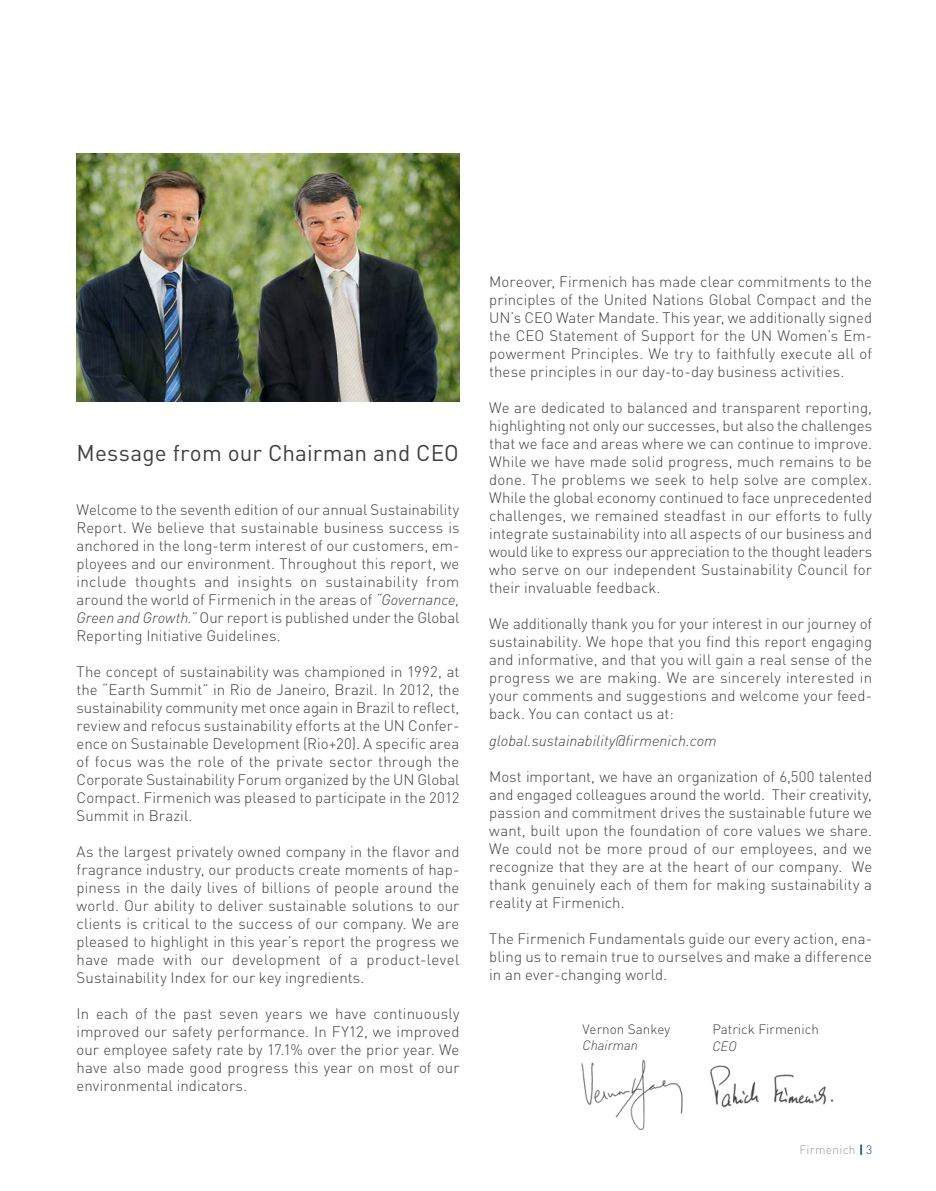
<style>
.page{position:relative;width:936px;height:1191px;background:#fff}
.page>*{position:absolute;margin:0;border:0;box-sizing:border-box;transform-origin:0 0}
.t1{font:22.5px "DIN Pro";letter-spacing:.005em;color:#404041}
.t2{font:300 15px/18px "DIN Pro";letter-spacing:.005em;color:#404041;text-align:justify}
.t3{font:italic 300 15px "DIN Pro";color:#404041}
.t4{font:300 13.5px "DIN";color:#404041}
.t5{font:300 13.5px "DIN Pro";color:#404041}
.t6{font:italic 300 13.5px "DIN Pro";color:#404041}
.t7{font:300 12px "DIN Pro";letter-spacing:.025em;color:#939ba1}
.s1{font-style:italic}
.s2{font-weight:700;color:#00467f}
.s3{color:#00467f}
</style>
<div class="page">
<img style="left:710px;top:1065px;width:124px;height:43px">
<img style="left:581px;top:1059px;width:102px;height:72px">
<img style="left:77px;top:154px;width:382px;height:248px">
<h1 class="t1" style="left:77px;top:445px;width:383px">Message from our Chairman and CEO</h1>
<p class="t2" style="left:77px;top:502px;width:384px">Welcome to the seventh edition of our annual Sustainability Report. We believe that sustainable business success is anchored in the long-term interest of our customers, em&shy;ployees and our environment. Throughout this report, we include thoughts and insights on sustainability from around the world of Firmenich in the areas of <span class="s1">“Governance, Green and Growth.”</span> Our report is published under the Global Reporting Initiative Guidelines.</p>
<p class="t2" style="left:77px;top:664px;width:384px">The concept of sustainability was championed in 1992, at the “Earth Summit” in Rio de Janeiro, Brazil. In 2012, the sustainability community met once again in Brazil to reflect, review and refocus sustainability efforts at the UN Confer&shy;ence on Sustainable Development (Rio+20). A specific area of focus was the role of the private sector through the Corporate Sustainability Forum organized by the UN Global Compact. Firmenich was pleased to participate in the 2012<br>Summit in Brazil.</p>
<p class="t2" style="left:77px;top:844px;width:384px">As the largest privately owned company in the flavor and fragrance industry, our products create moments of hap&shy;piness in the daily lives of billions of people around the world. Our ability to deliver sustainable solutions to our clients is critical to the success of our company. We are pleased to highlight in this year’s report the progress we have made with our development of a product-level Sustainability Index for our key ingredients.</p>
<p class="t2" style="left:77px;top:1006px;width:384px">In each of the past seven years we have continuously improved our safety performance. In FY12, we improved our employee safety rate by 17.1% over the prior year. We have also made good progress this year on most of our environmental indicators.</p>
<p class="t2" style="left:489px;top:275px;width:384px">Moreover, Firmenich has made clear commitments to the principles of the United Nations Global Compact and the UN’s CEO Water Mandate. This year, we additionally signed the CEO Statement of Support for the UN Women’s Em&shy;powerment Principles. We try to faithfully execute all of these principles in our day-to-day business activities.</p>
<p class="t2" style="left:489px;top:401px;width:384px">We are dedicated to balanced and transparent reporting, highlighting not only our successes, but also the challenges that we face and areas where we can continue to improve.<br>While we have made solid progress, much remains to be done. The problems we seek to help solve are complex.<br>While the global economy continued to face unprecedented challenges, we remained steadfast in our efforts to fully integrate sustainability into all aspects of our business and would like to express our appreciation to the thought leaders who serve on our independent Sustainability Council for their invaluable feedback.</p>
<p class="t2" style="left:489px;top:617px;width:384px">We additionally thank you for your interest in our journey of sustainability. We hope that you find this report engaging and informative, and that you will gain a real sense of the progress we are making. We are sincerely interested in your comments and suggestions and welcome your feed&shy;back. You can contact us at:</p>
<p class="t3" style="left:489px;top:735px;width:229px">global.sustainability@firmenich.com</p>
<p class="t2" style="left:489px;top:770px;width:384px">Most important, we have an organization of 6,500 talented and engaged colleagues around the world. Their creativity, passion and commitment drives the sustainable future we want, built upon the foundation of core values we share.<br>We could not be more proud of our employees, and we recognize that they are at the heart of our company. We thank genuinely each of them for making sustainability a reality at Firmenich.</p>
<p class="t2" style="left:489px;top:932px;width:384px">The Firmenich Fundamentals guide our every action, ena&shy;bling us to remain true to ourselves and make a difference in an ever-changing world.</p>
<p class="t5" style="left:582px;top:1024px;width:89px">Vernon Sankey</p>
<p class="t6" style="left:582px;top:1040px;width:57px">Chairman</p>
<p class="t4" style="left:712px;top:1024px;width:108px">Patrick Firmenich</p>
<p class="t6" style="left:712px;top:1041px;width:26px">CEO</p>
<p class="t7" style="left:799px;top:1145px;width:74px">Firmenich <span class="s2">|</span> <span class="s3">3</span></p>
</div>
